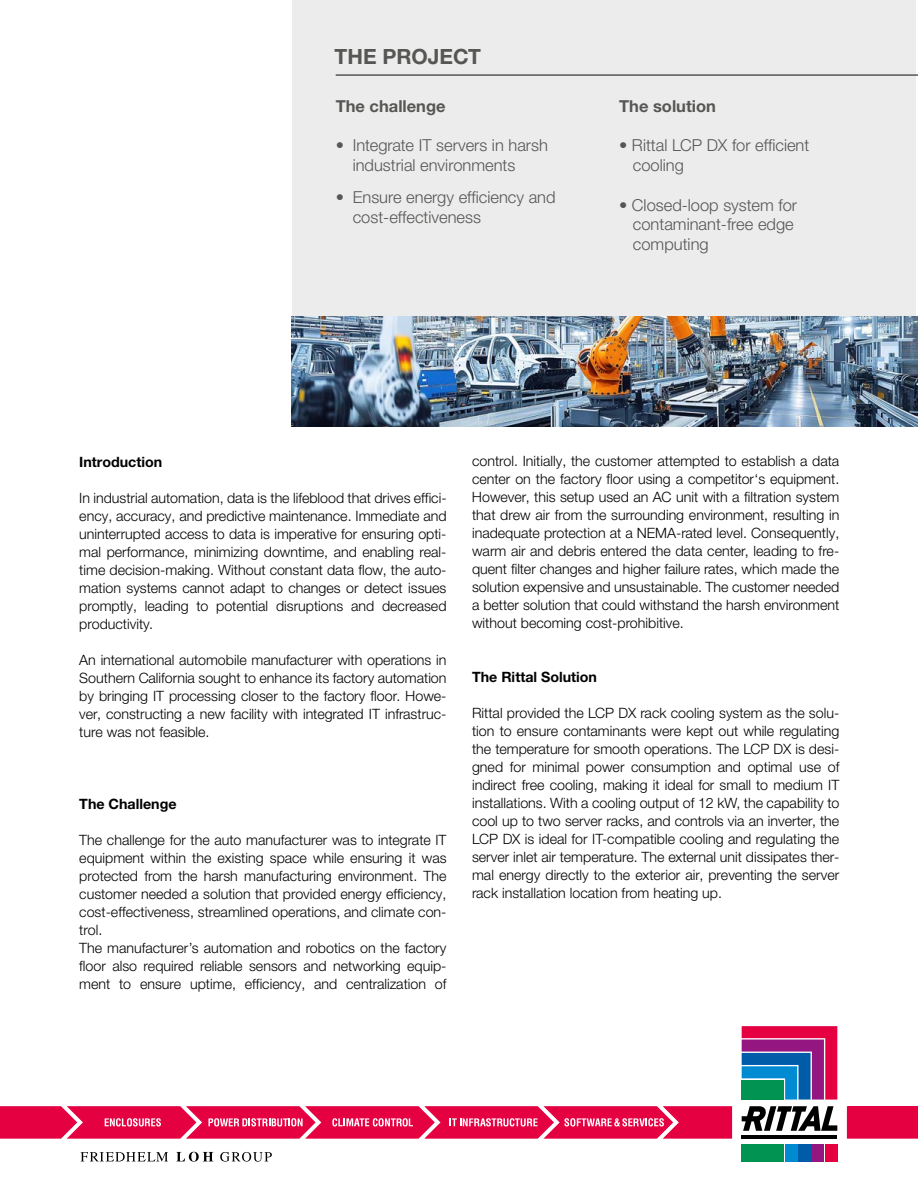
<style>
.page{position:relative;width:918px;height:1188px;background:#fff}
.page>*{position:absolute;margin:0;border:0;box-sizing:border-box;transform-origin:0 0}
.t1{font:700 21px "Neue Helvetica For Rittal";color:#565655}
.t2{font:300 16.5px/19.8px "Neue Helvetica For Rittal";color:#565655}
.t3{font:700 16.5px "Neue Helvetica For Rittal";color:#565655}
.t4{font:300 14.25px/18px "Neue Helvetica For Rittal";color:#000;text-align:justify}
.t5{font:700 14.25px "Neue Helvetica For Rittal";color:#000}
</style>
<div class="page">
<svg style="left:81px;top:1152px;width:191px;height:10px"></svg>
<div style="left:847px;top:1106px;width:71px;height:33px;background:#e40041"></div>
<div style="left:740px;top:1024px;width:99px;height:139px;background:linear-gradient(to right,#fefeff,#fafcfd)"></div>
<hr style="left:742px;top:1135px;width:95px;height:4px;background:#000">
<svg style="left:742px;top:1106px;width:95px;height:25px"></svg>
<div style="left:742px;top:1144px;width:42px;height:17px;background:#009352"></div>
<div style="left:785px;top:1144px;width:12px;height:17px;background:#008ad2"></div>
<div style="left:799px;top:1144px;width:12px;height:17px;background:#005ba9"></div>
<div style="left:812px;top:1144px;width:12px;height:17px;background:#941680"></div>
<svg style="left:742px;top:1026px;width:95px;height:74px;background:#734e86"></svg>
<div style="left:825px;top:1144px;width:12px;height:17px;background:#e40041"></div>
<svg style="left:0;top:1106px;width:732px;height:33px;background:#e71d57"></svg>
<div style="left:292px;top:0;width:623px;height:426px;background:#ececec"></div>
<hr style="left:336px;top:74px;width:582px;height:2px;background:#565655">
<img style="left:292px;top:317px;width:626px;height:109px">
<h1 class="t1" style="left:335px;top:43px;width:148px">THE PROJECT</h1>
<p class="t3" style="left:336px;top:95px;width:111px">The challenge</p>
<p class="t2" style="left:353px;top:135px;width:197px;text-indent:-17px">• Integrate IT servers in harsh industrial environments</p>
<p class="t2" style="left:353px;top:188px;width:204px;text-indent:-17px">• Ensure energy efficiency and cost-effectiveness</p>
<p class="t3" style="left:619px;top:95px;width:98px">The solution</p>
<p class="t2" style="left:633px;top:135px;width:178px;text-indent:-14px">• Rittal LCP DX for efficient cooling</p>
<p class="t2" style="left:633px;top:195px;width:166px;text-indent:-14px">• Closed-loop system for contaminant-free edge computing</p>
<p class="t5" style="left:79px;top:453px;width:84px">Introduction</p>
<p class="t4" style="left:79px;top:488px;width:369px">In industrial automation, data is the lifeblood that drives effici&shy;ency, accuracy, and predictive maintenance. Immediate and uninterrupted access to data is imperative for ensuring opti&shy;mal performance, minimizing downtime, and enabling real&shy;time decision-making. Without constant data flow, the auto&shy;mation systems cannot adapt to changes or detect issues promptly, leading to potential disruptions and decreased productivity.</p>
<p class="t4" style="left:79px;top:650px;width:369px">An international automobile manufacturer with operations in Southern California sought to enhance its factory automation by bringing IT processing closer to the factory floor. Howe&shy;ver, constructing a new facility with integrated IT infrastruc&shy;ture was not feasible.</p>
<p class="t5" style="left:79px;top:795px;width:99px">The Challenge</p>
<p class="t4" style="left:79px;top:830px;width:369px;text-align:left">The challenge for the auto manufacturer was to integrate IT equipment within the existing space while ensuring it was protected from the harsh manufacturing environment. The customer needed a solution that provided energy efficiency, cost-effectiveness, streamlined operations, and climate con&shy;trol.<br>The manufacturer’s automation and robotics on the factory floor also required reliable sensors and networking equip&shy;ment to ensure uptime, efficiency, and centralization of</p>
<p class="t4" style="left:472px;top:452px;width:369px">control. Initially, the customer attempted to establish a data center on the factory floor using a competitor‘s equipment.<br>However, this setup used an AC unit with a filtration system that drew air from the surrounding environment, resulting in inadequate protection at a NEMA-rated level. Consequently, warm air and debris entered the data center, leading to fre&shy;quent filter changes and higher failure rates, which made the solution expensive and unsustainable. The customer needed a better solution that could withstand the harsh environment without becoming cost-prohibitive.</p>
<p class="t5" style="left:472px;top:669px;width:127px">The Rittal Solution</p>
<p class="t4" style="left:472px;top:704px;width:369px">Rittal provided the LCP DX rack cooling system as the solu&shy;tion to ensure contaminants were kept out while regulating the temperature for smooth operations. The LCP DX is desi&shy;gned for minimal power consumption and optimal use of indirect free cooling, making it ideal for small to medium IT installations. With a cooling output of 12 kW, the capability to cool up to two server racks, and controls via an inverter, the LCP DX is ideal for IT-compatible cooling and regulating the server inlet air temperature. The external unit dissipates ther&shy;mal energy directly to the exterior air, preventing the server rack installation location from heating up.</p>
</div>
